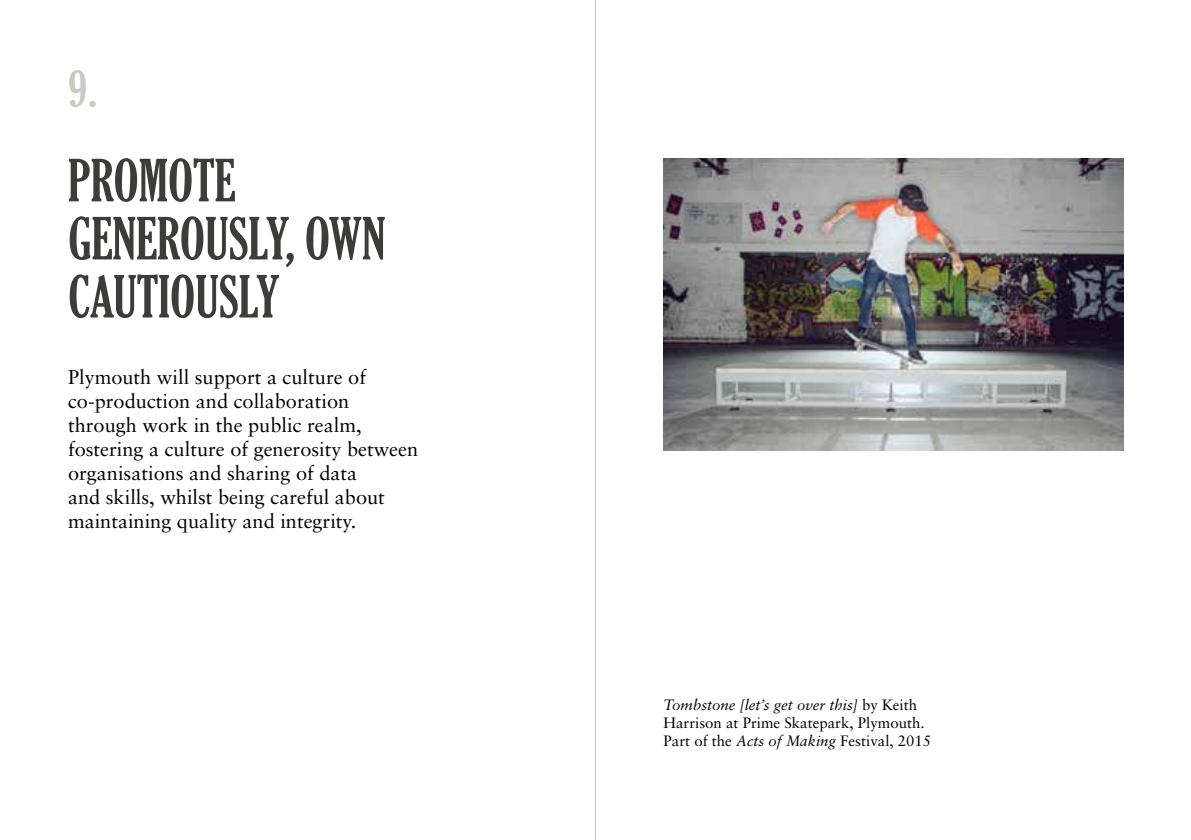
<style>
.page{position:relative;width:1191px;height:840px;background:#fff}
.page>*{position:absolute;margin:0;border:0;box-sizing:border-box;transform-origin:0 0}
.t1{font:extra-condensed 56px/58px "Gloucester";color:#3c3c3b}
.t2{font:extra-condensed 50px "Gloucester";color:#c8cbc3}
.t3{font:20px/24px "Sabon";color:#000}
.t4{font:15px/18px "Sabon";color:#000}
.s1{font-style:italic}
</style>
<div class="page">
<hr style="left:595px;top:0;width:1px;height:839px;background:#c2c2c2">
<img style="left:663px;top:158px;width:460px;height:292px">
<h2 class="t2" style="left:68px;top:59px;width:30px">9.</h2>
<h1 class="t1" style="left:68px;top:152px;width:319px">PROMOTE<br>GENEROUSLY, OWN<br>CAUTIOUSLY</h1>
<p class="t3" style="left:68px;top:364px;width:352px">Plymouth will support a culture of co-production and collaboration through work in the public realm, fostering a culture of generosity between organisations and sharing of data<br>and skills, whilst being careful about maintaining quality and integrity.</p>
<p class="t4" style="left:663px;top:695px;width:269px"><span class="s1">Tombstone [let’s get over this]</span> by Keith<br>Harrison at Prime Skatepark, Plymouth.<br>Part of the <span class="s1">Acts of Making</span> Festival, 2015</p>
</div>
